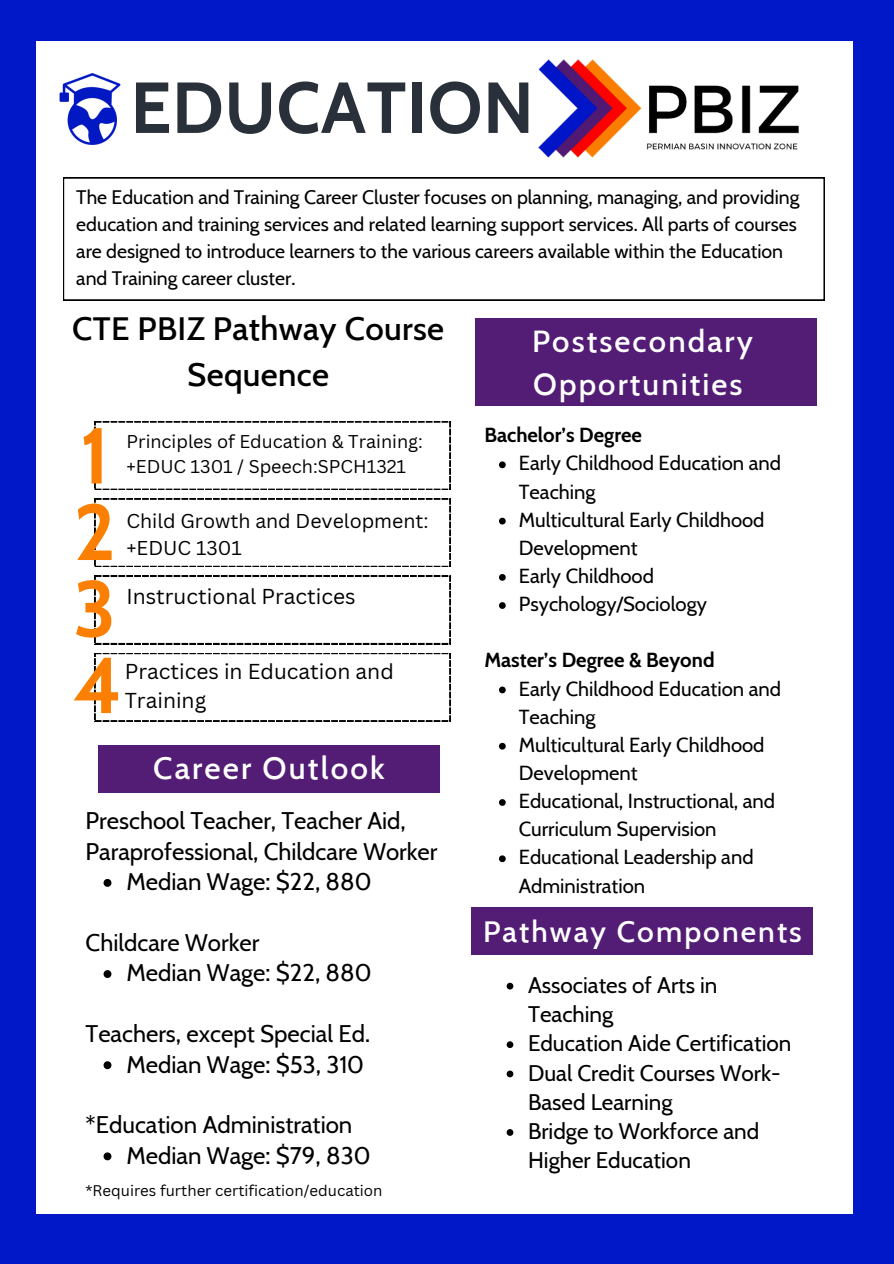
<style>
.page{position:relative;width:894px;height:1264px;background:#fff}
.page>*{position:absolute;margin:0;border:0;box-sizing:border-box;transform-origin:0 0}
.t1{font:700 79.05px/76.5px "Cabin";color:#fb7f02}
.t2{font:700 72px "Cabin";letter-spacing:.005em;color:#293039}
.t3{font:500 33px/46.2px "Cabin";letter-spacing:.01em;color:#000;text-align:center}
.t4{font:500 31.5px "Cabin";letter-spacing:.07em;color:#fff}
.t5{font:500 31.05px/42.8px "Cabin";letter-spacing:.07em;color:#fff}
.t6{font:500 30px "Cabin";letter-spacing:.07em;color:#fff}
.t7{font:24px/30.3px "Cabin";color:#000}
.t8{font:22.5px/29.2px "Cabin";color:#000}
.t9{font:21px/29.2px "Canva Sans";color:#000}
.t10{font:20.25px/28.2px "Cabin";color:#000}
.t11{font:700 20.25px "Cabin";color:#000}
.t12{font:19.5px/27px "Cabin";color:#000}
.t13{font:19.5px/27px "Canva Sans";color:#000}
.t14{font:18px/24.8px "Canva Sans";color:#000}
.t15{font:15px "Canva Sans";color:#000}
</style>
<div class="page">
<div style="left:0;top:0;width:893px;height:1263px;background:#0118c8"></div>
<div style="left:37px;top:42px;width:815px;height:1171px;background:#fff"></div>
<svg style="left:63px;top:178px;width:760px;height:122px"></svg>
<div style="left:471px;top:907px;width:341px;height:47px;background:#531d75"></div>
<svg style="left:506px;top:982px;width:7px;height:7px"></svg>
<svg style="left:506px;top:1041px;width:7px;height:7px"></svg>
<svg style="left:506px;top:1070px;width:7px;height:7px"></svg>
<svg style="left:506px;top:1129px;width:7px;height:6px"></svg>
<svg style="left:95px;top:421px;width:355px;height:69px"></svg>
<svg style="left:95px;top:499px;width:355px;height:68px"></svg>
<svg style="left:95px;top:576px;width:355px;height:68px"></svg>
<svg style="left:95px;top:653px;width:355px;height:68px"></svg>
<div style="left:98px;top:745px;width:341px;height:47px;background:#531d75"></div>
<svg style="left:103px;top:879px;width:8px;height:7px"></svg>
<svg style="left:103px;top:970px;width:8px;height:8px"></svg>
<svg style="left:103px;top:1061px;width:8px;height:8px"></svg>
<svg style="left:103px;top:1152px;width:8px;height:8px"></svg>
<div style="left:475px;top:318px;width:341px;height:88px;background:#531d75"></div>
<svg style="left:499px;top:461px;width:6px;height:7px"></svg>
<svg style="left:499px;top:517px;width:6px;height:7px"></svg>
<svg style="left:499px;top:574px;width:6px;height:6px"></svg>
<svg style="left:499px;top:602px;width:6px;height:7px"></svg>
<svg style="left:499px;top:686px;width:6px;height:7px"></svg>
<svg style="left:499px;top:742px;width:6px;height:7px"></svg>
<svg style="left:499px;top:799px;width:6px;height:6px"></svg>
<svg style="left:499px;top:855px;width:6px;height:7px"></svg>
<img style="left:526px;top:41px;width:288px;height:164px">
<img style="left:59px;top:73px;width:62px;height:72px">
<p class="t2" style="left:130px;top:63px;width:405px">EDUCATION</p>
<p class="t12" style="left:76px;top:184px;width:724px">The Education and Training Career Cluster focuses on planning, managing, and providing education and training services and related learning support services. All parts of courses are designed to introduce learners to the various careers available within the Education and Training career cluster.</p>
<h6 class="t3" style="left:72px;top:305px;width:373px">CTE PBIZ Pathway Course<br>Sequence</h6>
<h6 class="t1" style="left:73px;top:417px;width:51px">1<br>2<br>3<br>4</h6>
<h6 class="t14" style="left:126px;top:429px;width:298px">Principles of Education &amp; Training: +EDUC 1301 / Speech:SPCH1321</h6>
<h3 class="t13" style="left:126px;top:507px;width:303px">Child Growth and Development: +EDUC 1301</h3>
<h5 class="t9" style="left:126px;top:581px;width:230px">Instructional Practices</h5>
<p class="t9" style="left:125px;top:656px;width:270px">Practices in Education and<br>Training</p>
<p class="t4" style="left:153px;top:749px;width:233px">Career Outlook</p>
<p class="t7" style="left:85px;top:805px;width:353px">Preschool Teacher, Teacher Aid,<br>Paraprofessional, Childcare Worker</p>
<p class="t7" style="left:126px;top:866px;width:246px">Median Wage: $22, 880</p>
<h5 class="t7" style="left:85px;top:927px;width:175px">Childcare Worker</h5>
<p class="t7" style="left:126px;top:957px;width:246px">Median Wage: $22, 880</p>
<p class="t7" style="left:85px;top:1018px;width:286px">Teachers, except Special Ed.</p>
<p class="t7" style="left:126px;top:1048px;width:239px">Median Wage: $53, 310</p>
<p class="t7" style="left:85px;top:1109px;width:268px">*Education Administration</p>
<h3 class="t7" style="left:126px;top:1139px;width:245px">Median Wage: $79, 830</h3>
<p class="t15" style="left:85px;top:1180px;width:298px">*Requires further certification/education</p>
<p class="t5" style="left:532px;top:319px;width:222px">Postsecondary<br>Opportunities</p>
<p class="t11" style="left:484px;top:423px;width:159px">Bachelor’s Degree</p>
<p class="t10" style="left:518px;top:449px;width:264px">Early Childhood Education and<br>Teaching</p>
<p class="t10" style="left:518px;top:505px;width:247px">Multicultural Early Childhood<br>Development</p>
<h3 class="t10" style="left:518px;top:561px;width:137px">Early Childhood</h3>
<h4 class="t10" style="left:518px;top:590px;width:190px">Psychology/Sociology</h4>
<p class="t11" style="left:484px;top:648px;width:232px">Master’s Degree &amp; Beyond</p>
<h4 class="t10" style="left:518px;top:674px;width:264px">Early Childhood Education and<br>Teaching</h4>
<p class="t10" style="left:518px;top:730px;width:247px">Multicultural Early Childhood<br>Development</p>
<h4 class="t10" style="left:518px;top:786px;width:258px">Educational, Instructional, and<br>Curriculum Supervision</h4>
<p class="t10" style="left:518px;top:843px;width:236px">Educational Leadership and<br>Administration</p>
<h1 class="t6" style="left:483px;top:912px;width:320px">Pathway Components</h1>
<h6 class="t8" style="left:528px;top:970px;width:191px">Associates of Arts in<br>Teaching</h6>
<h3 class="t8" style="left:528px;top:1028px;width:265px">Education Aide Certification</h3>
<h2 class="t8" style="left:528px;top:1057px;width:254px">Dual Credit Courses Work-<br>Based Learning</h2>
<p class="t8" style="left:528px;top:1116px;width:233px">Bridge to Workforce and<br>Higher Education</p>
</div>
